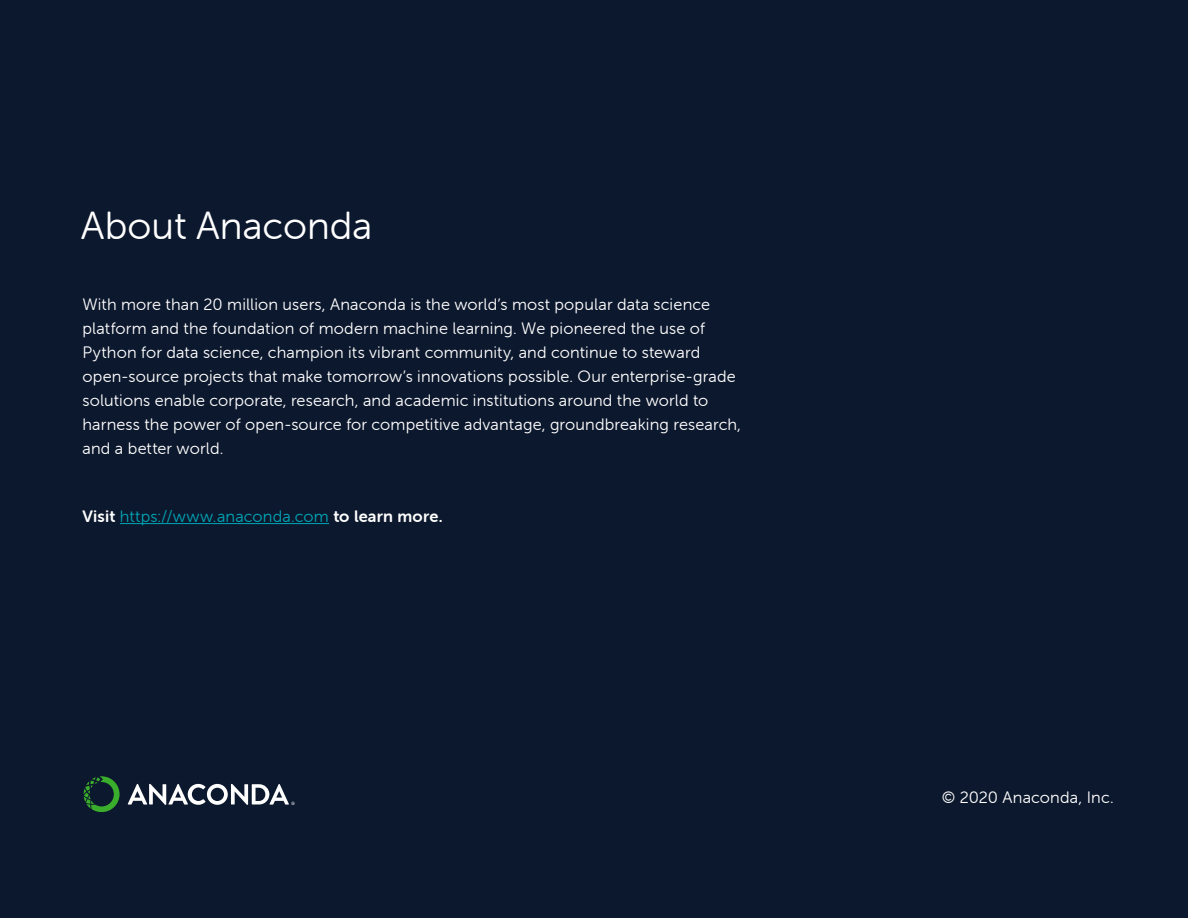
<style>
.page{position:relative;width:1188px;height:918px;background:#0c182d}
.page>*{position:absolute;margin:0;border:0;box-sizing:border-box;transform-origin:0 0}
.t1{font:39px "Museo Sans Rounded 300";color:#fff}
.t2{font:16.5px/24px "Museo Sans Rounded 300";letter-spacing:.01em;color:#fff}
.t3{font:16.5px "Museo Sans Rounded 300";letter-spacing:.01em;color:#00a5b5}
.s1{font-family:"Museo Sans Rounded 700";color:#fff}
</style>
<div class="page">
<svg style="left:128px;top:784px;width:167px;height:21px"></svg>
<svg style="left:84px;top:776px;width:36px;height:36px"></svg>
<hr style="left:120px;top:523px;width:209px;height:1px;background:#00a5b5">
<h1 class="t1" style="left:81px;top:205px;width:293px">About Anaconda</h1>
<p class="t2" style="left:82px;top:293px;width:660px">With more than 20 million users, Anaconda is the world’s most popular data science platform and the foundation of modern machine learning. We pioneered the use of Python for data science, champion its vibrant community, and continue to steward open-source projects that make tomorrow’s innovations possible. Our enterprise-grade solutions enable corporate, research, and academic institutions around the world to harness the power of open-source for competitive advantage, groundbreaking research, and a better world.</p>
<p class="t3" style="left:82px;top:508px;width:362px"><span class="s1">Visit</span> https://www.anaconda.com <span class="s1">to learn more.</span></p>
<p class="t2" style="left:942px;top:785px;width:174px">© 2020 Anaconda, Inc.</p>
</div>
